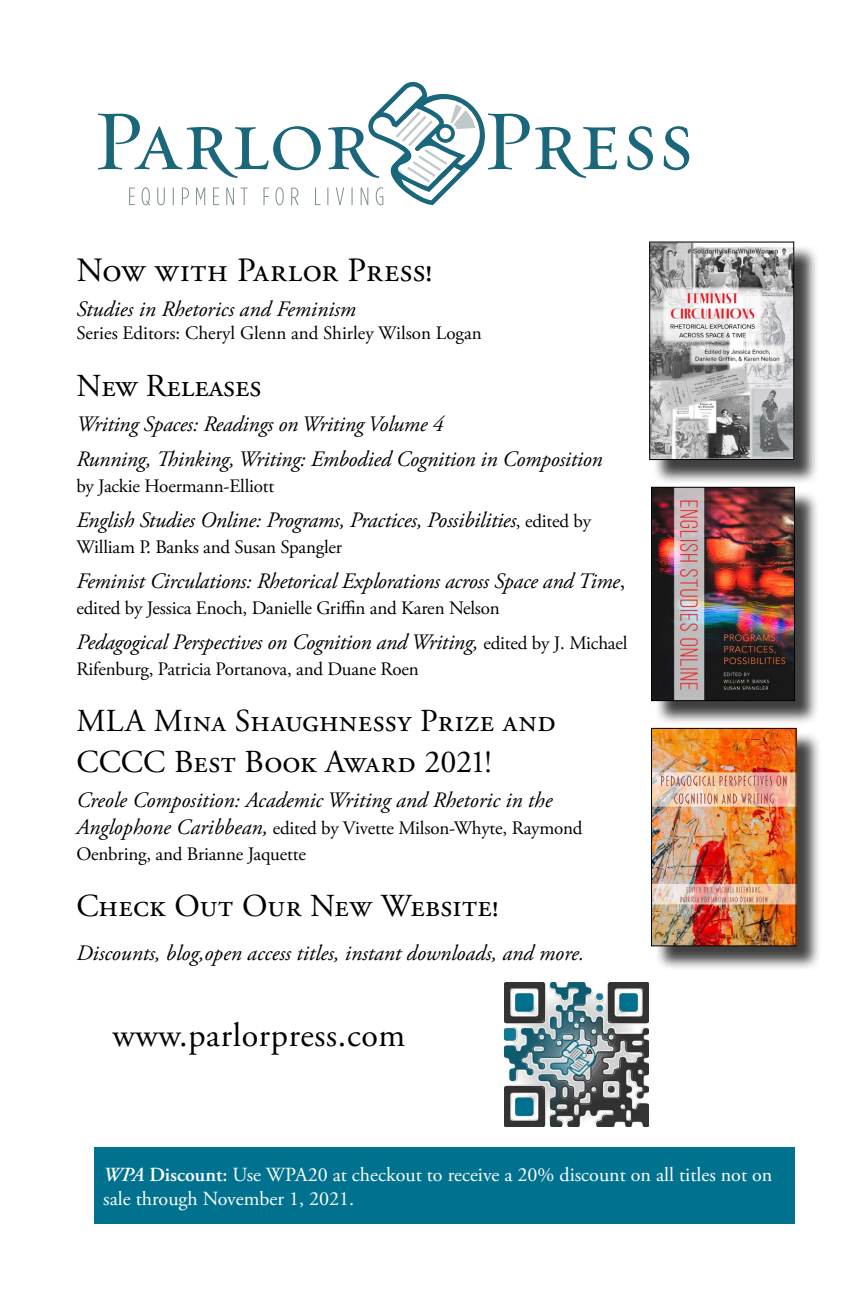
<style>
.page{position:relative;width:864px;height:1296px;background:#fff}
.page>*{position:absolute;margin:0;border:0;box-sizing:border-box;transform-origin:0 0}
.Body_Copy_Flush_Left{font:34px "Adobe Garamond Pro";letter-spacing:.015em;color:#000}
.Book_title{font:34px "Adobe Garamond Pro";color:#000}
.Body_Copy_Flush_Left-2{font:32px/40.8px "Adobe Garamond Pro";letter-spacing:.01em;color:#000}
.Book_title-2{font:32px "Adobe Garamond Pro";color:#000}
.Book_title-3{font:italic 22px "Adobe Garamond Pro";letter-spacing:-.01em;color:#000}
.Book_title-4{font:20px/24px "Adobe Garamond Pro";color:#fff}
.Book_title-5{font:19px/26px "Adobe Garamond Pro";letter-spacing:-.02em;color:#000}
.s1{font-style:normal;font-size:19px}
.s2{font-style:normal}
.s3{font-style:italic;font-size:22px}
.s4{font-weight:600;font-style:italic}
.s5{font-weight:600}
</style>
<div class="page">
<div style="left:401px;top:94px;width:84px;height:84px;background:#1a667a;border-radius:50%"></div>
<svg style="left:409px;top:99px;width:71px;height:71px"></svg>
<svg style="left:488px;top:113px;width:129px;height:65px"></svg>
<svg style="left:627px;top:126px;width:26px;height:44px"></svg>
<svg style="left:664px;top:126px;width:25px;height:44px"></svg>
<svg style="left:98px;top:82px;width:377px;height:124px"></svg>
<img style="left:504px;top:982px;width:144px;height:144px">
<div style="left:652px;top:245px;width:167px;height:240px;background:#000;opacity:.75"></div>
<img style="left:651px;top:244px;width:141px;height:214px">
<div style="left:649px;top:242px;width:145px;height:218px;border:1px solid #000"></div>
<div style="left:654px;top:490px;width:166px;height:236px;background:#000;opacity:.75"></div>
<img style="left:653px;top:489px;width:140px;height:210px">
<div style="left:651px;top:487px;width:144px;height:214px;border:1px solid #000"></div>
<div style="left:654px;top:731px;width:168px;height:240px;background:#000;opacity:.75"></div>
<img style="left:653px;top:730px;width:142px;height:214px">
<div style="left:651px;top:728px;width:146px;height:218px;border:1px solid #000"></div>
<div style="left:94px;top:1147px;width:701px;height:77px;background:#00728f"></div>
<p class="Body_Copy_Flush_Left" style="left:76px;top:250px;width:357px">Now with Parlor Press!</p>
<p class="Book_title-3" style="left:76px;top:296px;width:281px">Studies in Rhetorics and Feminism</p>
<p class="Book_title-5" style="left:76px;top:321px;width:407px">Series Editors: Cheryl Glenn and Shirley Wilson Logan</p>
<p class="Book_title-2" style="left:76px;top:366px;width:187px">New Releases</p>
<p class="Book_title-3" style="left:76px;top:410px;width:369px">Writing Spaces: Readings on Writing Volume 4</p>
<p class="Book_title-3" style="left:76px;top:445px;width:528px">Running, Thinking, Writing: Embodied Cognition in Composition</p>
<p class="Book_title-5" style="left:76px;top:473px;width:200px">by Jackie Hoermann-Elliott</p>
<p class="Book_title-3" style="left:76px;top:506px;width:516px">English Studies Online: Programs, Practices, Possibilities<span class="s1">, edited by</span></p>
<p class="Book_title-5" style="left:76px;top:534px;width:267px">William P. Banks and Susan Spangler</p>
<p class="Book_title-3" style="left:76px;top:567px;width:550px">Feminist Circulations: Rhetorical Explorations across Space and Time<span class="s2">,</span></p>
<p class="Book_title-5" style="left:76px;top:595px;width:425px">edited by Jessica Enoch, Danielle Griffin and Karen Nelson</p>
<p class="Book_title-3" style="left:76px;top:628px;width:553px">Pedagogical Perspectives on Cognition and Writing, <span class="s1">edited by J. Michael</span></p>
<p class="Book_title-5" style="left:76px;top:656px;width:344px">Rifenburg, Patricia Portanova, and Duane Roen</p>
<p class="Body_Copy_Flush_Left-2" style="left:76px;top:702px;width:481px">MLA Mina Shaughnessy Prize and<br>CCCC Best Book Award 2021!</p>
<p class="Book_title-3" style="left:76px;top:787px;width:477px">Creole Composition: Academic Writing and Rhetoric in the</p>
<p class="Book_title-5" style="left:76px;top:815px;width:508px"><span class="s3">Anglophone Caribbean,</span> edited by Vivette Milson-Whyte, Raymond<br>Oenbring, and Brianne Jaquette</p>
<p class="Body_Copy_Flush_Left-2" style="left:76px;top:887px;width:424px">Check Out Our New Website!</p>
<p class="Book_title-3" style="left:76px;top:940px;width:509px">Discounts, blog,open access titles, instant downloads, and more.</p>
<p class="Book_title" style="left:112px;top:1015px;width:294px">www.parlorpress.com</p>
<p class="Book_title-4" style="left:103px;top:1163px;width:671px"><span class="s4">WPA</span> <span class="s5">Discount:</span> Use WPA20 at checkout to receive a 20% discount on all titles not on sale through November 1, 2021.</p>
</div>
